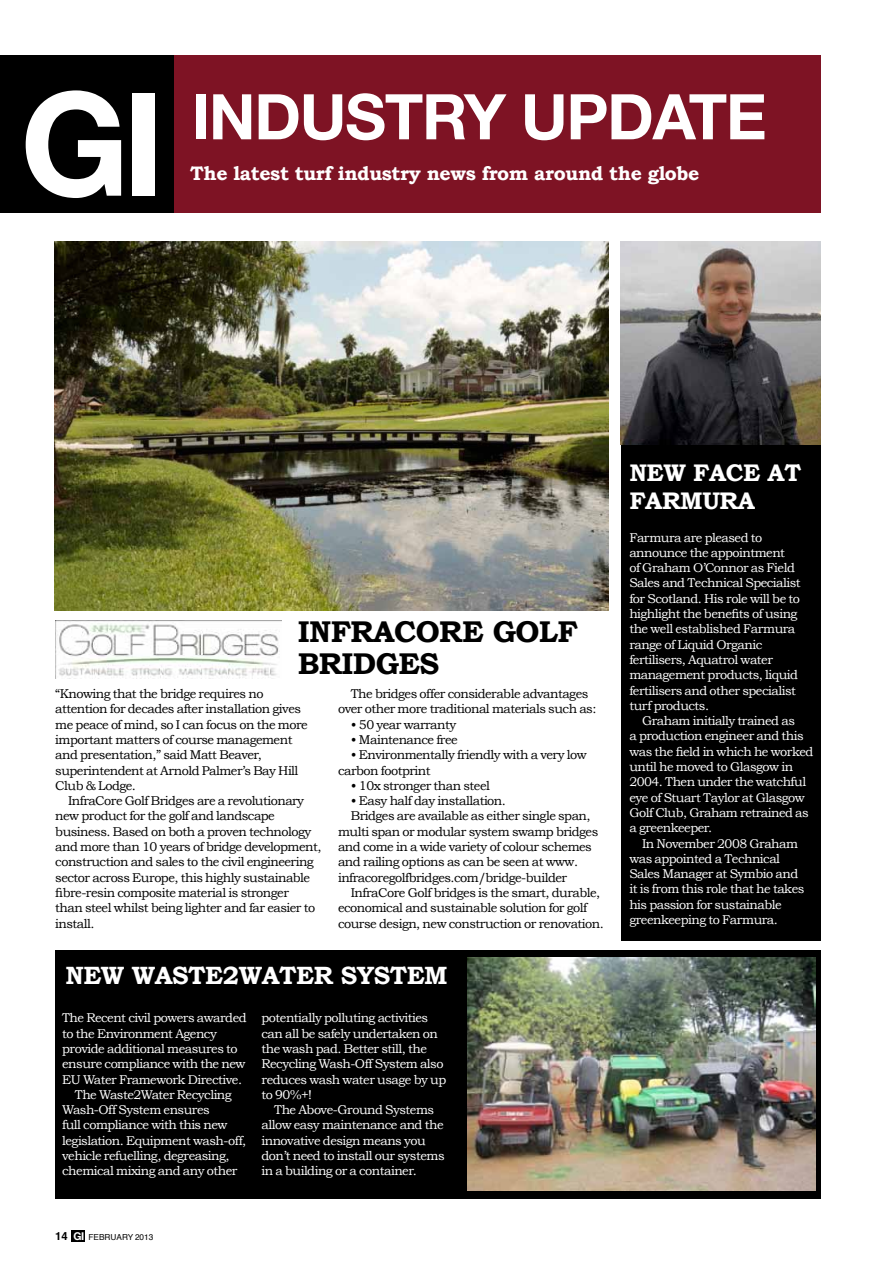
<style>
.page{position:relative;width:893px;height:1263px;background:#fff}
.page>*{position:absolute;margin:0;border:0;box-sizing:border-box;transform-origin:0 0}
.t1{font:700 144px "Helvetica Neue";color:#fff}
.t2{font:700 63px "Helvetica Neue";letter-spacing:-.02em;color:#fff}
.t3{font:700 30px/31.5px "Bookman Old Style";letter-spacing:-.02em;color:#000}
.t4{font:700 25.05px "Bookman Old Style";letter-spacing:-.02em;color:#fff}
.t5{font:700 24px/28.5px "Bookman Old Style";letter-spacing:-.02em;color:#fff}
.t6{font:700 19.5px "Bookman Old Style";letter-spacing:-.02em;color:#fff}
.t7{font:12.75px/15.3px "Bookman Old Style";letter-spacing:-.04em;color:#fff}
.t8{font:12.75px/15.3px "Bookman Old Style";letter-spacing:-.04em;color:#000}
.t9{font:8.25px "Helvetica";color:#000}
.s1{font-weight:700;font-size:11.25px}
.s2{font-family:"Helvetica Neue";font-weight:700;font-size:10.8px;color:#fff}
</style>
<div class="page">
<div style="left:0;top:55px;width:821px;height:158px;background:#7e1324"></div>
<div style="left:0;top:55px;width:173px;height:158px;background:#000"></div>
<div style="left:55px;top:950px;width:766px;height:249px;background:#000"></div>
<div style="left:621px;top:242px;width:200px;height:699px;background:#000"></div>
<img style="left:55px;top:242px;width:553px;height:369px">
<img style="left:468px;top:957px;width:347px;height:234px">
<img style="left:621px;top:242px;width:200px;height:202px">
<img style="left:55px;top:621px;width:226px;height:58px">
<div style="left:71px;top:1230px;width:14px;height:11px;background:#000"></div>
<h1 class="t1" style="left:20px;top:31px;width:146px">GI</h1>
<h2 class="t2" style="left:192px;top:67px;width:500px">INDUSTRY UPDATE</h2>
<h3 class="t6" style="left:190px;top:161px;width:510px">The latest turf industry news from around the globe</h3>
<h3 class="t3" style="left:298px;top:616px;width:282px">INFRACORE GOLF<br>BRIDGES</h3>
<p class="t8" style="left:55px;top:686px;width:254px">“Knowing that the bridge requires no attention for decades after installation gives me peace of mind, so I can focus on the more important matters of course management and presentation,” said Matt Beaver, superintendent at Arnold Palmer’s Bay Hill Club &amp; Lodge.</p>
<p class="t8" style="left:55px;top:793px;width:268px;text-indent:13px">InfraCore Golf Bridges are a revolutionary new product for the golf and landscape business. Based on both a proven technology and more than 10 years of bridge development, construction and sales to the civil engineering sector across Europe, this highly sustainable fibre-resin composite material is stronger<br>than steel whilst being lighter and far easier to install.</p>
<p class="t8" style="left:338px;top:686px;width:260px;text-align:center">The bridges offer considerable advantages over other more traditional materials such as:</p>
<p class="t8" style="left:351px;top:717px;width:107px">• 50 year warranty</p>
<p class="t8" style="left:351px;top:732px;width:109px">• Maintenance free</p>
<p class="t8" style="left:338px;top:747px;width:250px;text-indent:13px">• Environmentally friendly with a very low carbon footprint</p>
<p class="t8" style="left:351px;top:778px;width:141px">• 10x stronger than steel</p>
<p class="t8" style="left:351px;top:793px;width:157px">• Easy half day installation.</p>
<p class="t8" style="left:351px;top:808px;width:241px">Bridges are available as either single span,</p>
<p class="t8" style="left:338px;top:824px;width:262px">multi span or modular system swamp bridges</p>
<p class="t8" style="left:338px;top:839px;width:255px">and come in a wide variety of colour schemes</p>
<p class="t8" style="left:338px;top:854px;width:242px">and railing options as can be seen at www.</p>
<p class="t8" style="left:338px;top:870px;width:231px">infracoregolfbridges.com/bridge-builder</p>
<p class="t8" style="left:351px;top:885px;width:251px">InfraCore Golf bridges is the smart, durable,</p>
<p class="t8" style="left:338px;top:900px;width:251px">economical and sustainable solution for golf</p>
<p class="t8" style="left:338px;top:915px;width:267px">course design, new construction or renovation.</p>
<h3 class="t4" style="left:65px;top:961px;width:382px">New Waste2Water System</h3>
<p class="t7" style="left:62px;top:1010px;width:186px">The Recent civil powers awarded</p>
<p class="t7" style="left:62px;top:1025px;width:156px">to the Environment Agency</p>
<p class="t7" style="left:62px;top:1041px;width:177px">provide additional measures to</p>
<p class="t7" style="left:62px;top:1056px;width:185px">ensure compliance with the new</p>
<p class="t7" style="left:62px;top:1071px;width:181px">EU Water Framework Directive.</p>
<p class="t7" style="left:75px;top:1087px;width:158px">The Waste2Water Recycling</p>
<p class="t7" style="left:62px;top:1102px;width:149px">Wash-Off System ensures</p>
<p class="t7" style="left:62px;top:1117px;width:167px">full compliance with this new</p>
<p class="t7" style="left:62px;top:1133px;width:186px">legislation. Equipment wash-off,</p>
<p class="t7" style="left:62px;top:1148px;width:169px">vehicle refuelling, degreasing,</p>
<p class="t7" style="left:62px;top:1163px;width:177px">chemical mixing and any other</p>
<p class="t7" style="left:261px;top:1010px;width:186px">potentially polluting activities can all be safely undertaken on the wash pad. Better still, the<br>Recycling Wash-Off System also reduces wash water usage by up to 90%+!</p>
<p class="t7" style="left:261px;top:1102px;width:185px;text-indent:13px">The Above-Ground Systems allow easy maintenance and the innovative design means you don’t need to install our systems in a building or a container.</p>
<p class="t9" style="left:55px;top:1231px;width:45px"><span class="s1">14</span> <span class="s2">GI</span> FEBRUARY</p>
<p class="t9" style="left:135px;top:1231px;width:20px">2013</p>
<h3 class="t5" style="left:629px;top:458px;width:173px">NEW FACE AT<br>FARMURA</h3>
<p class="t7" style="left:629px;top:529px;width:173px">Farmura are pleased to announce the appointment<br>of Graham O’Connor as Field<br>Sales and Technical Specialist for Scotland. His role will be to highlight the benefits of using the well established Farmura range of Liquid Organic fertilisers, Aquatrol water management products, liquid fertilisers and other specialist turf products.</p>
<p class="t7" style="left:629px;top:713px;width:186px;text-indent:13px">Graham initially trained as<br>a production engineer and this was the field in which he worked until he moved to Glasgow in<br>2004. Then under the watchful eye of Stuart Taylor at Glasgow<br>Golf Club, Graham retrained as a greenkeeper.</p>
<p class="t7" style="left:629px;top:835px;width:177px;text-indent:13px">In November 2008 Graham was appointed a Technical<br>Sales Manager at Symbio and it is from this role that he takes his passion for sustainable greenkeeping to Farmura.</p>
</div>
